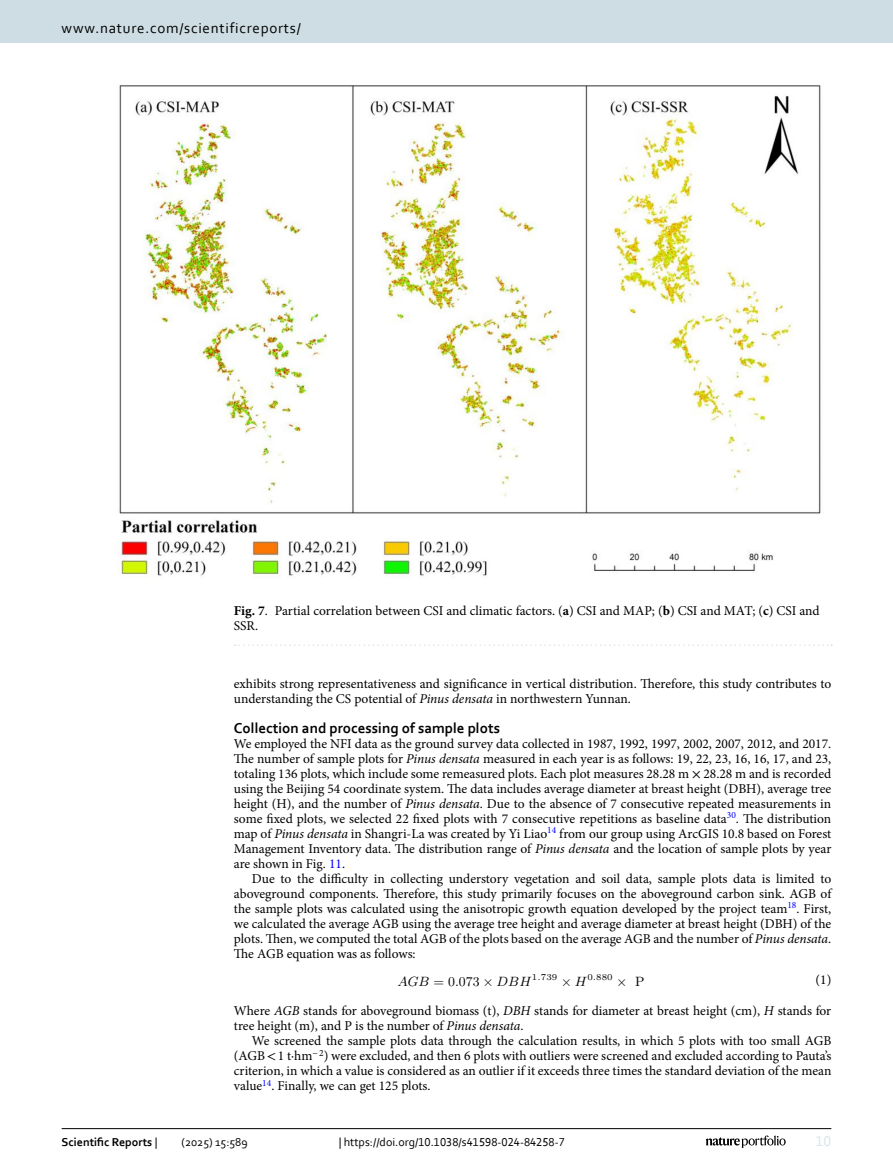
<style>
.page{position:relative;width:893px;height:1174px;background:#fff}
.page>*{position:absolute;margin:0;border:0;box-sizing:border-box;transform-origin:0 0}
.Head_2{font:700 15px "Corbel";color:#000}
.t1{font:15px "Corbel";letter-spacing:.05em;color:#000}
.t2{font:15px "Corbel";color:#d9e4eb}
.Body_Text{font:13.5px/15px "Minion Pro";letter-spacing:-.005em;color:#000}
.Body_Text_Indent{font:13.5px/15px "Minion Pro";color:#000;text-align:justify}
.Figure_Caption{font:13.5px/15px "Minion Pro";color:#000}
.t3{font:13.5px "LM Math Italic 9";letter-spacing:.015em;color:#000}
.EQ{font:13.5px "Minion Pro";color:#000}
.t4{font:13.5px "SFRM0900";color:#000}
.t5{font:12px "Corbel";color:#000}
.t6{font:700 12px "Corbel";color:#000}
.t7{font:9px "SFRM0600";color:#000}
.t8{font:9px "LM Roman 6";color:#000}
.s1{font-weight:700}
.s2{font-style:italic}
.s3{font-family:"STIX"}
.s4{color:#00f}
.s5{font-family:"LM Roman 9"}
.s6{font-family:"SFRM0900"}
.s7{font-family:"LM Math Italic 6"}
.s8{font-family:"SFRM0600"}
.s9{font-weight:400}
</style>
<div class="page">
<img style="left:118px;top:85px;width:703px;height:493px">
<svg style="left:235px;top:644px;width:597px;height:2px"></svg>
<hr style="left:62px;top:1128px;width:769px;height:1px;background:#000">
<svg style="left:706px;top:1135px;width:80px;height:12px"></svg>
<div style="left:0;top:0;width:893px;height:43px;background:#cedde4"></div>
<p class="t1" style="left:62px;top:18px;width:241px">www.nature.com/scientificreports/</p>
<p class="Figure_Caption" style="left:234px;top:603px;width:587px"><span class="s1">Fig. 7</span>. Partial correlation between CSI and climatic factors. (<span class="s1">a</span>) CSI and MAP; (<span class="s1">b</span>) CSI and MAT; (<span class="s1">c</span>) CSI and<br>SSR.</p>
<p class="Body_Text" style="left:234px;top:676px;width:599px">exhibits strong representativeness and significance in vertical distribution. Therefore, this study contributes to understanding the CS potential of <span class="s2">Pinus densata</span> in northwestern Yunnan.</p>
<p class="Head_2" style="left:234px;top:718px;width:268px">Collection and processing of sample plots</p>
<p class="Body_Text" style="left:234px;top:736px;width:599px;text-align:justify">We employed the NFI data as the ground survey data collected in 1987, 1992, 1997, 2002, 2007, 2012, and 2017.<br>The number of sample plots for <span class="s2">Pinus densata</span> measured in each year is as follows: 19, 22, 23, 16, 16, 17, and 23, totaling 136 plots, which include some remeasured plots. Each plot measures 28.28 m <span class="s3">×</span> 28.28 m and is recorded using the Beijing 54 coordinate system. The data includes average diameter at breast height (DBH), average tree height (H), and the number of <span class="s2">Pinus densata</span>. Due to the absence of 7 consecutive repeated measurements in some fixed plots, we selected 22 fixed plots with 7 consecutive repetitions as baseline data<sup>30</sup>. The distribution map of <span class="s2">Pinus densata</span> in Shangri-La was created by Yi Liao<sup>14</sup> from our group using ArcGIS 10.8 based on Forest Management Inventory data. The distribution range of <span class="s2">Pinus densata</span> and the location of sample plots by year are shown in Fig. <span class="s4">11</span>.</p>
<p class="Body_Text_Indent" style="left:234px;top:871px;width:599px;text-indent:18px">Due to the difficulty in collecting understory vegetation and soil data, sample plots data is limited to aboveground components. Therefore, this study primarily focuses on the aboveground carbon sink. AGB of the sample plots was calculated using the anisotropic growth equation developed by the project team<sup>18</sup>. First, we calculated the average AGB using the average tree height and average diameter at breast height (DBH) of the plots. Then, we computed the total AGB of the plots based on the average AGB and the number of <span class="s2">Pinus densata</span>.<br>The AGB equation was as follows:</p>
<p class="t3" style="left:397px;top:976px;width:84px">AGB <span class="s5">= 0</span>.<span class="s5">0</span><span class="s6">73</span></p>
<p class="t3" style="left:497px;top:976px;width:36px">DBH</p>
<p class="t7" style="left:532px;top:971px;width:27px">1<span class="s7">.</span>739</p>
<p class="t8" style="left:587px;top:969px;width:27px">0<span class="s7">.</span><span class="s8">88</span>0</p>
<p class="t4" style="left:635px;top:973px;width:11px">P</p>
<p class="EQ" style="left:815px;top:971px;width:17px">(1)</p>
<p class="Body_Text" style="left:234px;top:1003px;width:599px">Where <span class="s2">AGB</span> stands for aboveground biomass (t), <span class="s2">DBH</span> stands for diameter at breast height (cm), <span class="s2">H</span> stands for tree height (m), and P is the number of <span class="s2">Pinus densata</span>.</p>
<p class="Body_Text_Indent" style="left:234px;top:1033px;width:599px;text-indent:18px">We screened the sample plots data through the calculation results, in which 5 plots with too small AGB (AGB<span class="s3">&lt;</span>1 t·hm<sup>−2</sup>) were excluded, and then 6 plots with outliers were screened and excluded according to Pauta’s criterion, in which a value is considered as an outlier if it exceeds three times the standard deviation of the mean value<sup>14</sup>. Finally, we can get 125 plots.</p>
<p class="t3" style="left:575px;top:976px;width:13px">H</p>
<p class="t6" style="left:62px;top:1134px;width:97px">Scientific Reports <span class="s9">|</span></p>
<p class="t5" style="left:181px;top:1134px;width:68px">(2025) 15:589</p>
<p class="t5" style="left:339px;top:1134px;width:228px">| https://doi.org/10.1038/s41598-024-84258-7</p>
<p class="t2" style="left:816px;top:1132px;width:17px">10</p>
</div>
